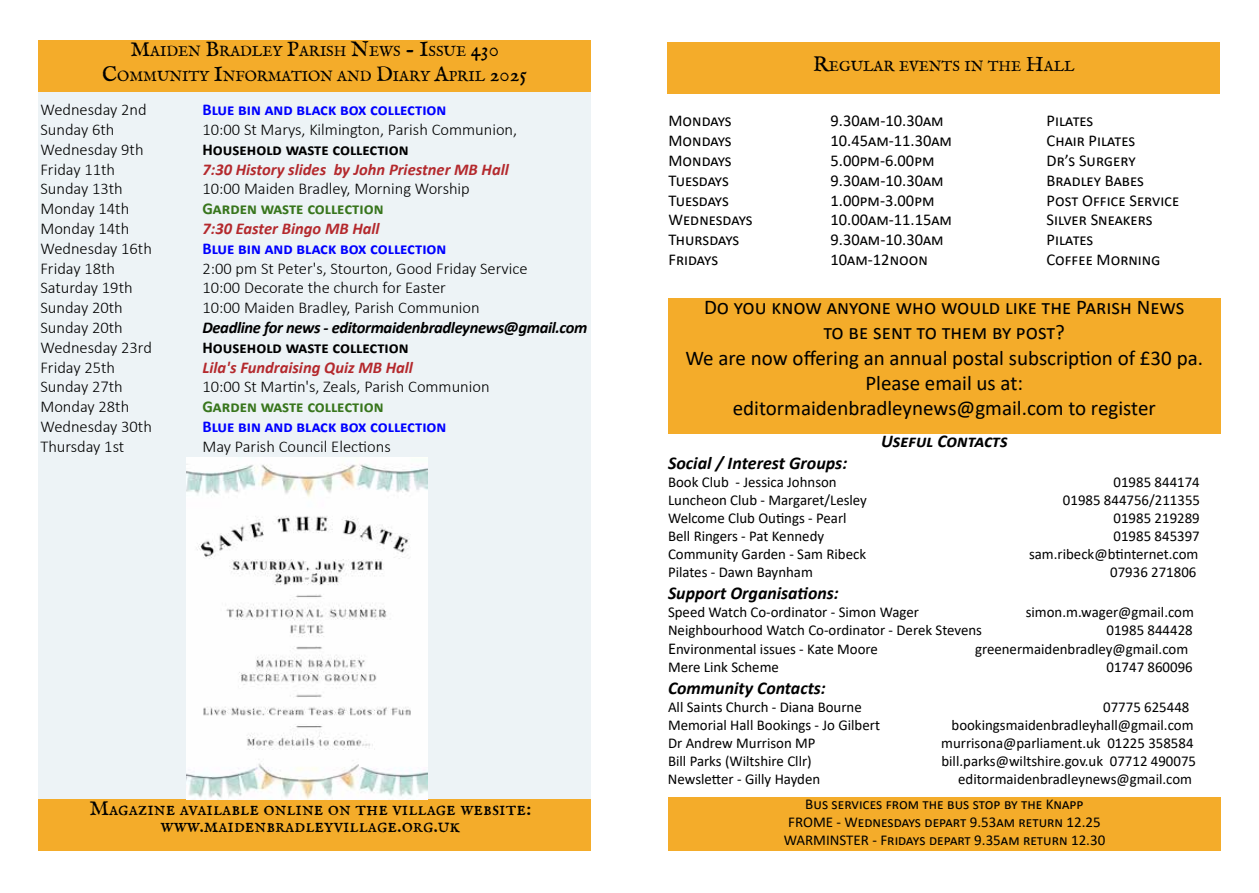
<style>
.page{position:relative;width:1259px;height:893px;background:#fff}
.page>*{position:absolute;margin:0;border:0;box-sizing:border-box;transform-origin:0 0}
.t1{font:21px/25.2px "Calibri";color:#000;text-align:center}
.t2{font:21px/16.5px "IM FELL English SC";color:#000;text-align:center}
.t3{font:italic 700 18px "Calibri";color:#000}
.t4{font:300 16.5px "Calibri";color:#000}
.t5{font:16.5px "Calibri";color:#000}
.t6{font:italic 700 16.5px "Calibri";color:#b4292d}
.t7{font:700 16.5px "Calibri";color:#00f}
.t8{font:italic 700 16.5px "Calibri";letter-spacing:-.02em;color:#000}
.t9{font:700 16.5px "Calibri";color:#000}
.t10{font:700 16.5px "Calibri";color:#38761d}
.t11{font:15px/18px "Calibri";color:#000;text-align:center}
.t12{font:14.7px/25.2px "IM FELL English SC";color:#000;text-align:center}
.s1{font-size:21px}
.s2{font-size:16.5px}
</style>
<div class="page">
<div style="left:38px;top:91px;width:553px;height:717px;background:#edf3f6"></div>
<div style="left:38px;top:40px;width:553px;height:51px;background:#f4ac2a"></div>
<div style="left:668px;top:797px;width:553px;height:53px;background:#f4ac2a"></div>
<div style="left:38px;top:799px;width:553px;height:51px;background:#f4ac2a"></div>
<div style="left:668px;top:298px;width:552px;height:136px;background:#f4ac2a"></div>
<div style="left:667px;top:43px;width:553px;height:51px;background:#f4ac2a"></div>
<img style="left:186px;top:457px;width:241px;height:342px">
<p class="t12" style="left:102px;top:39px;width:426px"><span class="s1">M</span>AIDEN <span class="s1">B</span>RADLEY <span class="s1">P</span>ARISH <span class="s1">N</span>EWS <span class="s1">- I</span>SSUE <span class="s1">430<br>C</span>OMMUNITY <span class="s1">I</span>NFORMATION AND <span class="s1">D</span>IARY <span class="s1">A</span>PRIL <span class="s1">2025</span></p>
<p class="t4" style="left:40px;top:99px;width:108px">Wednesday 2nd</p>
<p class="t7" style="left:202px;top:98px;width:245px">Blue bin and black box collection</p>
<p class="t4" style="left:40px;top:119px;width:76px">Sunday 6th</p>
<p class="t4" style="left:202px;top:119px;width:316px">10:00 St Marys, Kilmington, Parish Communion,</p>
<p class="t4" style="left:40px;top:139px;width:105px">Wednesday 9th</p>
<p class="t9" style="left:202px;top:138px;width:208px">Household waste collection</p>
<p class="t4" style="left:40px;top:159px;width:76px">Friday 11th</p>
<p class="t6" style="left:202px;top:157px;width:308px">7:30 History slides by John Priestner MB Hall</p>
<p class="t4" style="left:40px;top:179px;width:84px">Sunday 13th</p>
<p class="t4" style="left:202px;top:179px;width:269px">10:00 Maiden Bradley, Morning Worship</p>
<p class="t4" style="left:40px;top:198px;width:90px">Monday 14th</p>
<p class="t10" style="left:202px;top:197px;width:183px">Garden waste collection</p>
<p class="t4" style="left:40px;top:218px;width:90px">Monday 14th</p>
<p class="t6" style="left:202px;top:217px;width:179px">7:30 Easter Bingo MB Hall</p>
<p class="t4" style="left:40px;top:238px;width:113px">Wednesday 16th</p>
<p class="t7" style="left:202px;top:237px;width:245px">Blue bin and black box collection</p>
<p class="t4" style="left:40px;top:258px;width:76px">Friday 18th</p>
<p class="t4" style="left:202px;top:258px;width:327px">2:00 pm St Peter's, Stourton, Good Friday Service</p>
<p class="t4" style="left:40px;top:278px;width:94px">Saturday 19th</p>
<p class="t4" style="left:202px;top:278px;width:245px">10:00 Decorate the church for Easter</p>
<p class="t4" style="left:40px;top:297px;width:84px">Sunday 20th</p>
<p class="t4" style="left:202px;top:297px;width:279px">10:00 Maiden Bradley, Parish Communion</p>
<p class="t4" style="left:40px;top:317px;width:84px">Sunday 20th</p>
<p class="t8" style="left:202px;top:316px;width:386px">Deadline for news - editormaidenbradleynews@gmail.com</p>
<p class="t4" style="left:40px;top:337px;width:113px">Wednesday 23rd</p>
<p class="t9" style="left:202px;top:336px;width:208px">Household waste collection</p>
<p class="t4" style="left:40px;top:357px;width:76px">Friday 25th</p>
<p class="t6" style="left:202px;top:355px;width:212px">Lila's Fundraising Quiz MB Hall</p>
<p class="t4" style="left:40px;top:377px;width:84px">Sunday 27th</p>
<p class="t4" style="left:202px;top:377px;width:289px">10:00 St Martin's, Zeals, Parish Communion</p>
<p class="t4" style="left:40px;top:396px;width:90px">Monday 28th</p>
<p class="t10" style="left:202px;top:395px;width:183px">Garden waste collection</p>
<p class="t4" style="left:40px;top:416px;width:113px">Wednesday 30th</p>
<p class="t7" style="left:202px;top:415px;width:245px">Blue bin and black box collection</p>
<p class="t4" style="left:40px;top:436px;width:85px">Thursday 1st</p>
<p class="t4" style="left:202px;top:436px;width:190px">May Parish Council Elections</p>
<h1 class="t2" style="left:89px;top:800px;width:444px">Magazine available online on the village website: www.maidenbradleyvillage.org.uk</h1>
<p class="t12" style="left:813px;top:54px;width:263px"><span class="s1">R</span>EGULAR EVENTS IN THE <span class="s1">H</span>ALL</p>
<p class="t5" style="left:668px;top:110px;width:65px">Mondays</p>
<p class="t5" style="left:830px;top:110px;width:115px">9.30am-10.30am</p>
<p class="t5" style="left:1046px;top:110px;width:48px">Pilates</p>
<p class="t5" style="left:668px;top:129px;width:65px">Mondays</p>
<p class="t5" style="left:830px;top:129px;width:123px">10.45am-11.30am</p>
<p class="t5" style="left:1046px;top:129px;width:90px">Chair Pilates</p>
<p class="t5" style="left:668px;top:149px;width:65px">Mondays</p>
<p class="t5" style="left:830px;top:149px;width:105px">5.00pm-6.00pm</p>
<p class="t5" style="left:1046px;top:149px;width:90px">Dr’s Surgery</p>
<p class="t5" style="left:668px;top:169px;width:62px">Tuesdays</p>
<p class="t5" style="left:830px;top:169px;width:115px">9.30am-10.30am</p>
<p class="t5" style="left:1046px;top:169px;width:99px">Bradley Babes</p>
<p class="t5" style="left:668px;top:189px;width:62px">Tuesdays</p>
<p class="t5" style="left:830px;top:189px;width:105px">1.00pm-3.00pm</p>
<p class="t5" style="left:1046px;top:189px;width:134px">Post Office Service</p>
<p class="t5" style="left:668px;top:209px;width:86px">Wednesdays</p>
<p class="t5" style="left:830px;top:209px;width:123px">10.00am-11.15am</p>
<p class="t5" style="left:1046px;top:209px;width:107px">Silver Sneakers</p>
<p class="t5" style="left:668px;top:228px;width:72px">Thursdays</p>
<p class="t5" style="left:830px;top:228px;width:115px">9.30am-10.30am</p>
<p class="t5" style="left:1046px;top:228px;width:48px">Pilates</p>
<p class="t5" style="left:668px;top:248px;width:51px">Fridays</p>
<p class="t5" style="left:830px;top:248px;width:99px">10am-12noon</p>
<p class="t5" style="left:1046px;top:248px;width:115px">Coffee Morning</p>
<h1 class="t1" style="left:685px;top:294px;width:519px">Do you know anyone who would like the Parish News<br>to be sent to them by post?<br>We are now offering an annual postal subscription of £30 pa.<br>Please email us at:<br>editormaidenbradleynews@gmail.com to register</h1>
<p class="t3" style="left:881px;top:429px;width:128px">Useful Contacts</p>
<p class="t3" style="left:668px;top:450px;width:181px">Social / Interest Groups:</p>
<p class="t11" style="left:668px;top:473px;width:170px">Book Club - Jessica Johnson</p>
<p class="t11" style="left:1113px;top:473px;width:88px">01985 844174</p>
<p class="t11" style="left:668px;top:491px;width:200px">Luncheon Club - Margaret/Lesley</p>
<p class="t11" style="left:1063px;top:491px;width:139px">01985 844756/211355</p>
<p class="t11" style="left:668px;top:509px;width:180px">Welcome Club Outings - Pearl</p>
<p class="t11" style="left:1113px;top:509px;width:88px">01985 219289</p>
<p class="t11" style="left:668px;top:527px;width:158px">Bell Ringers - Pat Kennedy</p>
<p class="t11" style="left:1113px;top:527px;width:88px">01985 845397</p>
<p class="t11" style="left:668px;top:545px;width:200px">Community Garden - Sam Ribeck</p>
<p class="t11" style="left:1029px;top:545px;width:171px">sam.ribeck@btinternet.com</p>
<p class="t11" style="left:668px;top:563px;width:146px">Pilates - Dawn Baynham</p>
<p class="t11" style="left:1110px;top:563px;width:88px">07936 271806</p>
<p class="t3" style="left:668px;top:580px;width:172px">Support Organisations:</p>
<p class="t11" style="left:668px;top:602px;width:252px">Speed Watch Co-ordinator - Simon Wager</p>
<p class="t11" style="left:1025px;top:602px;width:170px">simon.m.wager@gmail.com</p>
<p class="t11" style="left:668px;top:620px;width:315px">Neighbourhood Watch Co-ordinator - Derek Stevens</p>
<p class="t11" style="left:1106px;top:620px;width:88px">01985 844428</p>
<p class="t11" style="left:668px;top:640px;width:211px"><span class="s2">E</span>nvironmental issues - Kate Moore</p>
<p class="t11" style="left:975px;top:640px;width:215px">greenermaidenbradley@gmail.com</p>
<p class="t11" style="left:668px;top:658px;width:112px">Mere Link Scheme</p>
<p class="t11" style="left:1106px;top:658px;width:88px">01747 860096</p>
<p class="t3" style="left:668px;top:675px;width:159px">Community Contacts:</p>
<p class="t11" style="left:668px;top:698px;width:195px">All Saints Church - Diana Bourne</p>
<p class="t11" style="left:1103px;top:698px;width:88px">07775 625448</p>
<p class="t11" style="left:668px;top:716px;width:213px">Memorial Hall Bookings - Jo Gilbert</p>
<p class="t11" style="left:951px;top:716px;width:243px">bookingsmaidenbradleyhall@gmail.com</p>
<p class="t11" style="left:668px;top:734px;width:149px">Dr Andrew Murrison MP</p>
<p class="t11" style="left:941px;top:734px;width:254px">murrisona@parliament.uk 01225 358584</p>
<p class="t11" style="left:668px;top:752px;width:145px">Bill Parks (Wiltshire Cllr)</p>
<p class="t11" style="left:941px;top:752px;width:256px">bill.parks@wiltshire.gov.uk 07712 490075</p>
<p class="t11" style="left:668px;top:770px;width:154px">Newsletter - Gilly Hayden</p>
<p class="t11" style="left:958px;top:770px;width:235px">editormaidenbradleynews@gmail.com</p>
<p class="t11" style="left:783px;top:794px;width:323px">Bus services from the bus stop by the Knapp<br>FROME - Wednesdays depart 9.53am return 12.25<br>WARMINSTER - Fridays depart 9.35am return 12.30</p>
</div>
